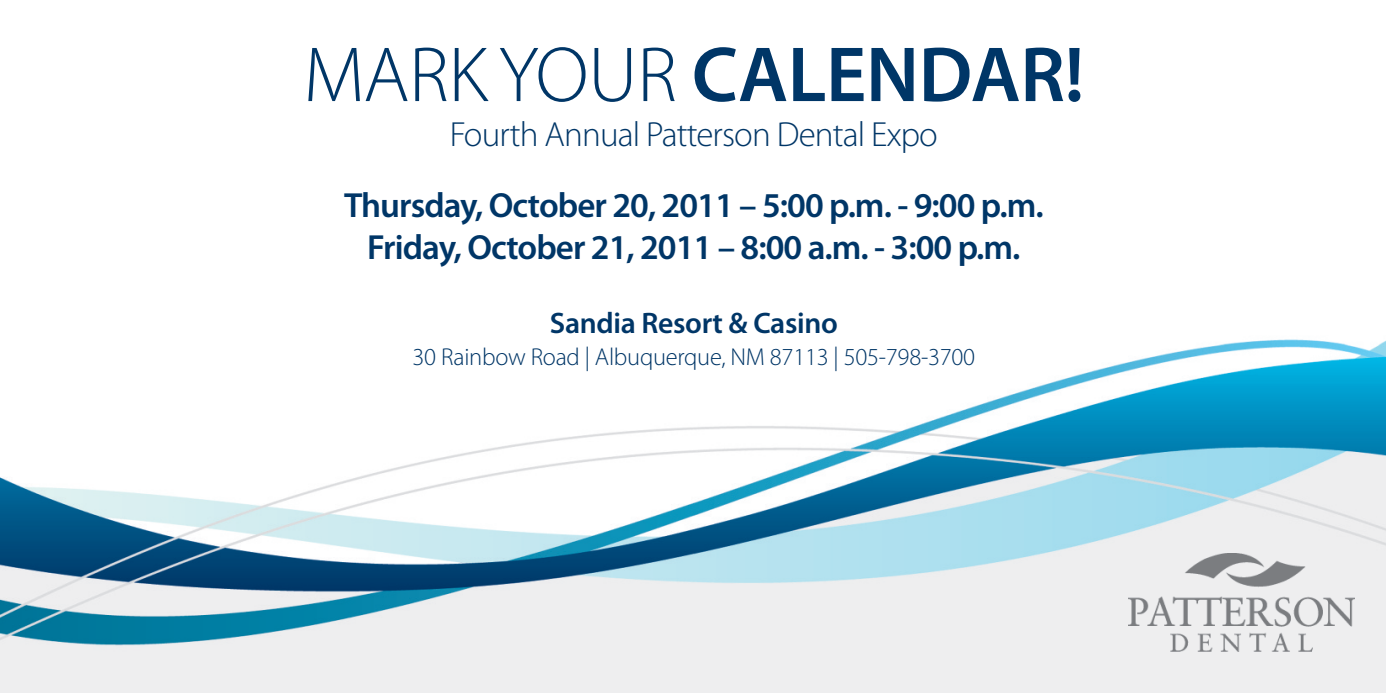
<style>
.page{position:relative;width:1386px;height:693px;background:#fff}
.page>*{position:absolute;margin:0;border:0;box-sizing:border-box;transform-origin:0 0}
.t1{font:600 78.75px "Myriad Pro";letter-spacing:-.005em;color:#003667}
.t2{font:600 35px/42px "Myriad Pro";letter-spacing:-.025em;color:#003667;text-align:center}
.t3{font:300 35px "Myriad Pro";letter-spacing:-.025em;color:#003667}
.t4{font:600 29.75px "Myriad Pro";letter-spacing:-.01em;color:#003667}
.t5{font:300 24.5px "Myriad Pro";letter-spacing:-.01em;color:#003667}
.s1{font-weight:300}
</style>
<div class="page">
<img style="left:0;top:339px;width:1386px;height:354px">
<img style="left:1128px;top:553px;width:226px;height:99px">
<h1 class="t1" style="left:303px;top:45px;width:782px"><span class="s1">mark your</span> CALENDAR!</h1>
<p class="t3" style="left:450px;top:121px;width:490px">Fourth annual Patterson Dental Expo</p>
<p class="t2" style="left:344px;top:187px;width:701px">Thursday, October 20, 2011 – 5:00 p.m. - 9:00 p.m.<br>Friday, October 21, 2011 – 8:00 a.m. - 3:00 p.m.</p>
<p class="t4" style="left:550px;top:312px;width:290px">Sandia Resort &amp; Casino</p>
<p class="t5" style="left:412px;top:347px;width:564px">30 rainbow road | albuquerque, Nm 87113 | 505-798-3700</p>
</div>
